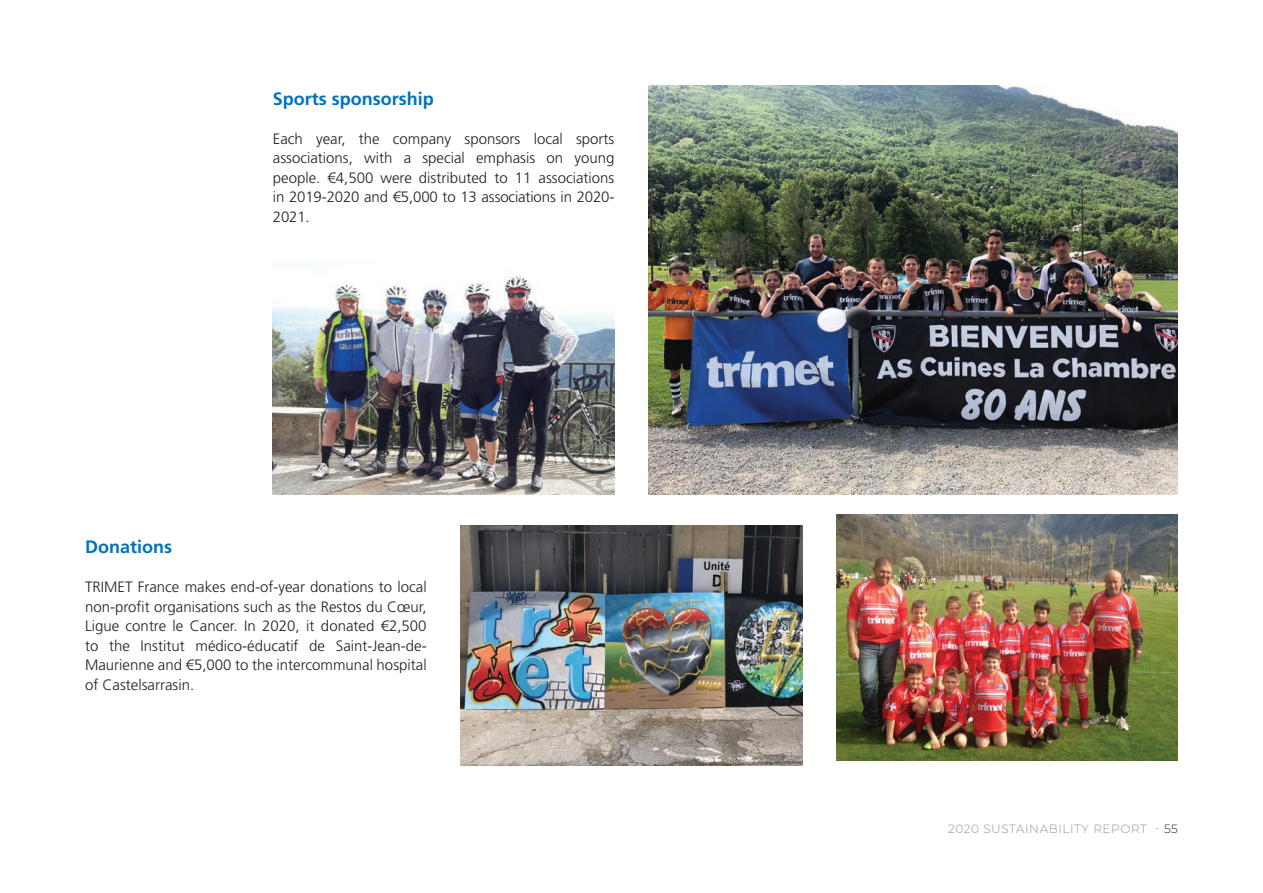
<style>
.page{position:relative;width:1263px;height:893px;background:#fff}
.page>*{position:absolute;margin:0;border:0;box-sizing:border-box;transform-origin:0 0}
.chapeau_texte{font:700 18px "Frutiger LT Pro";color:#0072bc}
.chapeau_texte-2{font:300 15px/19.5px "Frutiger LT Pro";color:#231f20;text-align:justify}
.t1{font:300 12px "Montserrat";letter-spacing:.05em;color:#939598}
.s1{color:#231f20}
</style>
<div class="page">
<img style="left:273px;top:276px;width:341px;height:219px">
<img style="left:648px;top:85px;width:530px;height:410px">
<img style="left:836px;top:514px;width:342px;height:246px">
<img style="left:461px;top:525px;width:341px;height:240px">
<p class="chapeau_texte" style="left:273px;top:88px;width:162px">Sports sponsorship</p>
<p class="chapeau_texte-2" style="left:273px;top:129px;width:343px">Each year, the company sponsors local sports associations, with a special emphasis on young people. €4,500 were distributed to 11 associations in 2019-2020 and €5,000 to 13 associations in 2020- 2021.</p>
<p class="chapeau_texte" style="left:85px;top:536px;width:88px">Donations</p>
<p class="chapeau_texte-2" style="left:85px;top:577px;width:343px">TRIMET France makes end-of-year donations to local non-profit organisations such as the Restos du Cœur, Ligue contre le Cancer. In 2020, it donated €2,500 to the Institut médico-éducatif de Saint-Jean-de-Maurienne and €5,000 to the intercommunal hospital of Castelsarrasin.</p>
<p class="t1" style="left:948px;top:820px;width:231px">2020 SUSTAINABILITY REPORT - <span class="s1">55</span></p>
</div>
